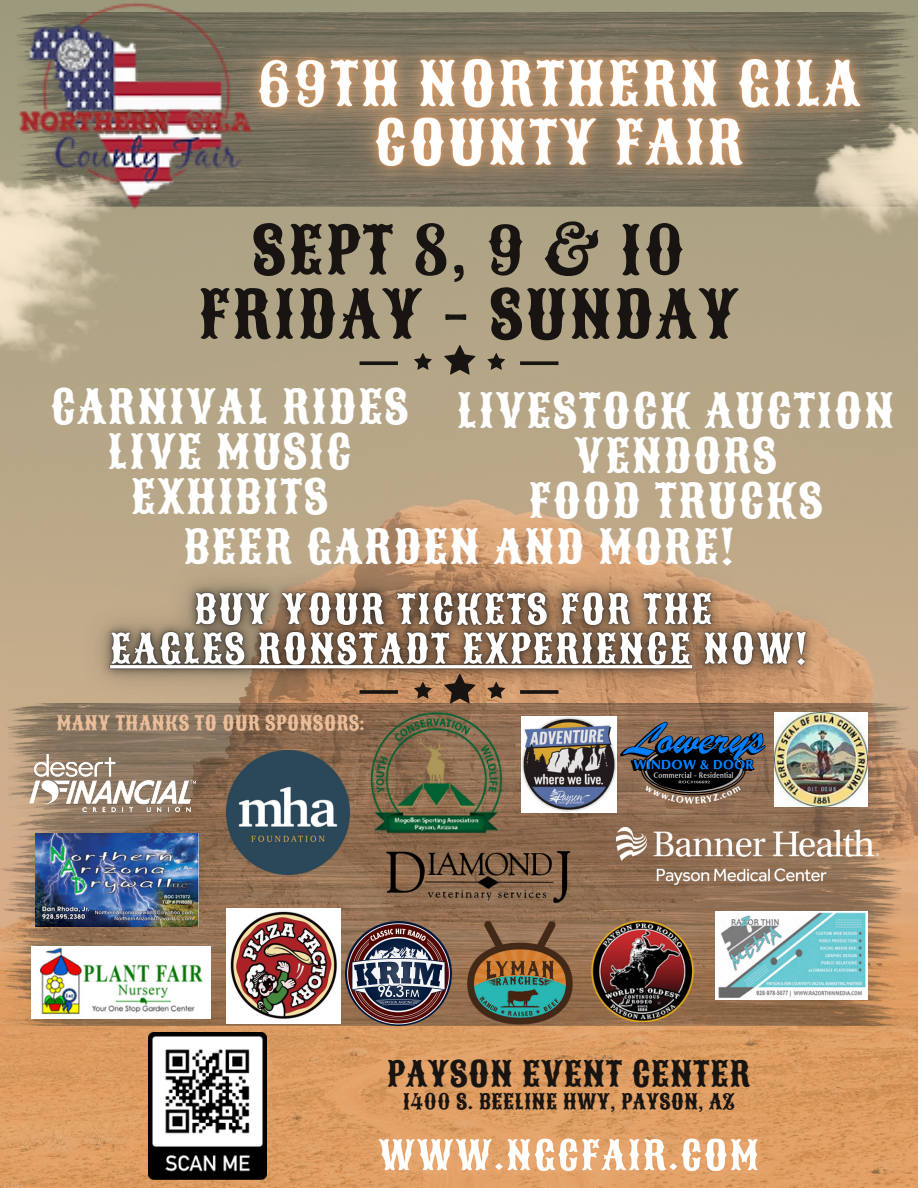
<style>
.page{position:relative;width:918px;height:1188px;background:#fff}
.page>*{position:absolute;margin:0;border:0;box-sizing:border-box;transform-origin:0 0}
.t1{font:64.65px "Sancreek";letter-spacing:.05em;color:#171412}
.t2{font:45.9px "Sancreek";letter-spacing:.05em;color:#fff}
.t3{font:34.35px "Sancreek";letter-spacing:.03em;color:#171412}
.t4{font:21px "Sancreek";letter-spacing:.03em;color:#171412}
.t5{font:19.95px "Sancreek";letter-spacing:.03em;color:#ebbe99}
</style>
<div class="page">
<img style="left:0;top:0;width:918px;height:1188px">
<img style="left:178px;top:0;width:569px;height:265px">
<svg style="left:444px;top:345px;width:31px;height:30px"></svg>
<svg style="left:487px;top:353px;width:18px;height:17px"></svg>
<svg style="left:414px;top:353px;width:18px;height:17px"></svg>
<svg style="left:520px;top:361px;width:38px;height:4px"></svg>
<svg style="left:360px;top:361px;width:38px;height:4px"></svg>
<img style="left:0;top:132px;width:168px;height:297px">
<img style="left:747px;top:0;width:171px;height:360px">
<img style="left:149px;top:1033px;width:118px;height:146px">
<img style="left:17px;top:0;width:242px;height:226px">
<img style="left:0;top:704px;width:910px;height:161px">
<img style="left:0;top:865px;width:918px;height:161px">
<img style="left:32px;top:946px;width:179px;height:72px">
<img style="left:226px;top:909px;width:115px;height:115px">
<img style="left:346px;top:921px;width:105px;height:105px">
<img style="left:716px;top:912px;width:152px;height:88px">
<img style="left:521px;top:730px;width:95px;height:82px">
<img style="left:616px;top:827px;width:262px;height:57px">
<img style="left:775px;top:713px;width:93px;height:93px">
<img style="left:616px;top:730px;width:155px;height:85px">
<img style="left:353px;top:730px;width:167px;height:126px">
<img style="left:28px;top:713px;width:170px;height:141px">
<img style="left:589px;top:920px;width:105px;height:102px">
<img style="left:226px;top:750px;width:124px;height:124px">
<img style="left:379px;top:842px;width:201px;height:66px">
<img style="left:459px;top:913px;width:121px;height:122px">
<img style="left:36px;top:833px;width:163px;height:94px">
<img style="left:57px;top:530px;width:806px;height:200px">
<img style="left:325px;top:1075px;width:489px;height:113px">
<p class="t1" style="left:253px;top:207px;width:433px">SEPT 8, 9 &amp; 10</p>
<p class="t1" style="left:199px;top:271px;width:541px">FRIDAY - SUNDAY</p>
<p class="t2" style="left:51px;top:376px;width:359px">CARNIVAL RIDES</p>
<p class="t2" style="left:108px;top:421px;width:245px">LIVE MUSIC</p>
<p class="t2" style="left:131px;top:466px;width:198px">EXHIBITS</p>
<p class="t2" style="left:457px;top:379px;width:438px">LIVESTOCK AUCTION</p>
<p class="t2" style="left:575px;top:424px;width:203px">VENDORS</p>
<p class="t2" style="left:529px;top:469px;width:295px">FOOD TRUCKS</p>
<p class="t2" style="left:184px;top:516px;width:552px">BEER GARDEN AND MORE!</p>
<p class="t5" style="left:57px;top:710px;width:309px">MANY THANKS TO OUR SPONSORS:</p>
<p class="t3" style="left:387px;top:1051px;width:364px">PAYSON EVENT CENTER</p>
<p class="t4" style="left:403px;top:1087px;width:333px">1400 S. BEELINE HWY, PAYSON, AZ</p>
</div>
